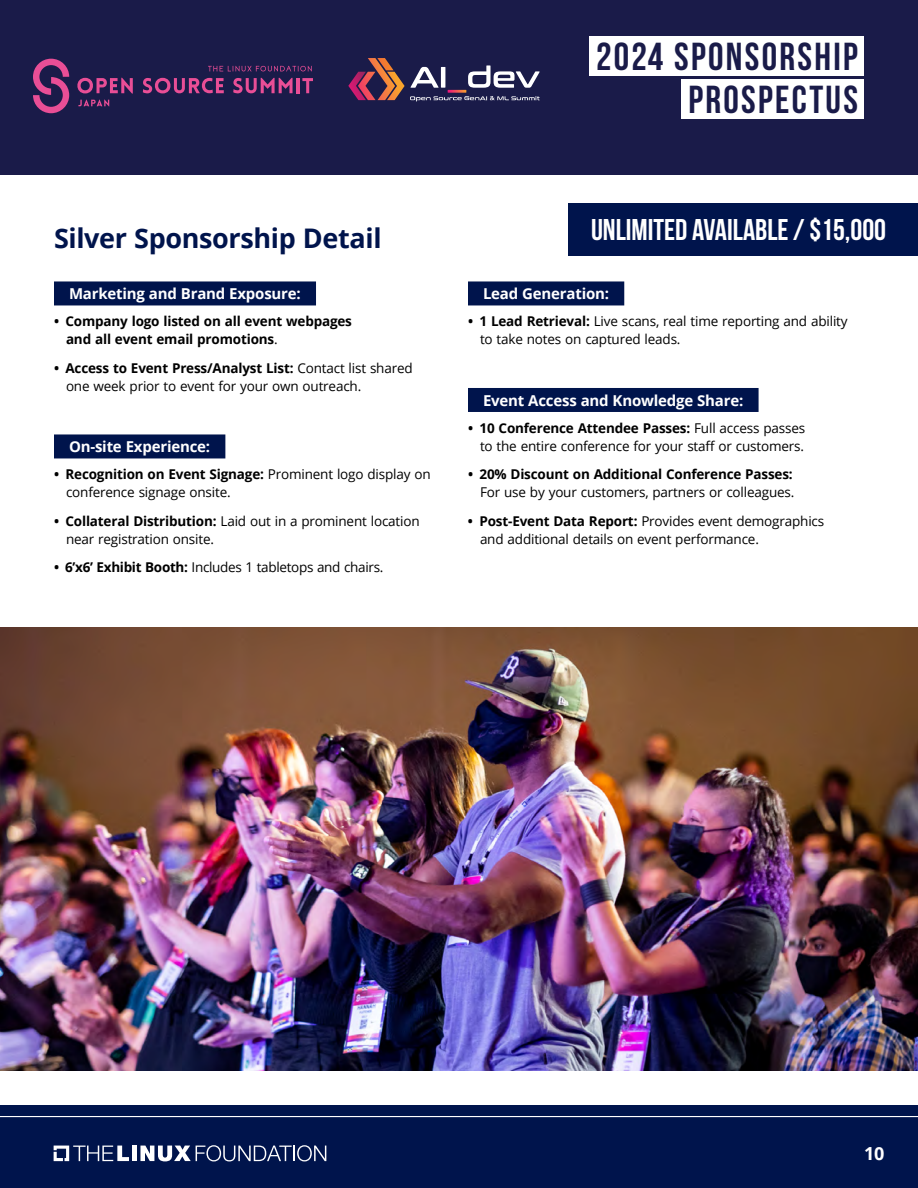
<style>
.page{position:relative;width:918px;height:1188px;background:#fff}
.page>*{position:absolute;margin:0;border:0;box-sizing:border-box;transform-origin:0 0}
.t1{font:39px/43.5px "Bebas Neue";letter-spacing:.06em;color:#1a1b49;text-align:right}
.t2{font:700 30px "Bebas Neue";color:#fff}
.SUB_Bluebell{font:700 27px "Open Sans";letter-spacing:-.015em;color:#00144c}
.t3{font:700 18px "Open Sans";color:#fff}
.Sub___Bar{font:700 15px "Open Sans";letter-spacing:-.015em;color:#fff}
.t4{font:13.5px/18px "Open Sans";letter-spacing:-.015em;color:#000}
.t5{font:700 13.5px/18px "Open Sans";letter-spacing:-.015em;color:#000}
.s1{font-weight:400}
.s2{font-weight:700}
</style>
<div class="page">
<div style="left:0;top:1105px;width:918px;height:83px;background:#00144c"></div>
<div style="left:0;top:0;width:918px;height:175px;background:#1a1b49"></div>
<div style="left:589px;top:36px;width:275px;height:40px;background:#fff"></div>
<div style="left:682px;top:80px;width:182px;height:39px;background:#fff"></div>
<div style="left:132px;top:1146px;width:5px;height:15px;background:#fff"></div>
<svg style="left:140px;top:1145px;width:186px;height:16px"></svg>
<svg style="left:54px;top:1146px;width:75px;height:15px"></svg>
<hr style="left:0;top:1116px;width:918px;height:1px;background:#fff">
<svg style="left:348px;top:58px;width:192px;height:43px"></svg>
<svg style="left:33px;top:59px;width:36px;height:54px"></svg>
<svg style="left:143px;top:78px;width:81px;height:16px"></svg>
<svg style="left:233px;top:78px;width:60px;height:16px"></svg>
<hr style="left:297px;top:78px;width:3px;height:15px;background:#e94e96">
<svg style="left:302px;top:78px;width:11px;height:15px"></svg>
<svg style="left:77px;top:78px;width:56px;height:28px"></svg>
<svg style="left:208px;top:66px;width:104px;height:5px"></svg>
<div style="left:568px;top:203px;width:350px;height:53px;background:#00144c"></div>
<div style="left:54px;top:281px;width:262px;height:24px;background:#00144c"></div>
<div style="left:54px;top:434px;width:171px;height:24px;background:#00144c"></div>
<div style="left:468px;top:281px;width:156px;height:24px;background:#00144c"></div>
<div style="left:468px;top:388px;width:291px;height:24px;background:#00144c"></div>
<img style="left:0;top:627px;width:918px;height:444px">
<h1 class="t1" style="left:596px;top:34px;width:264px">2024 SPONSORSHIP<br>PROSPECTUS</h1>
<p class="SUB_Bluebell" style="left:54px;top:219px;width:329px">Silver Sponsorship Detail</p>
<p class="Sub___Bar" style="left:69px;top:283px;width:233px">Marketing and Brand Exposure:</p>
<p class="t5" style="left:66px;top:312px;width:288px;text-indent:-12px">• Company logo listed on all event webpages and all event email promotions<span class="s1">.</span></p>
<p class="t4" style="left:66px;top:359px;width:348px;text-indent:-12px"><span class="s2">• Access to Event Press/Analyst List:</span> Contact list shared one week prior to event for your own outreach.</p>
<p class="Sub___Bar" style="left:69px;top:436px;width:143px">On-site Experience:</p>
<p class="t4" style="left:66px;top:465px;width:366px;text-indent:-12px"><span class="s2">• Recognition on Event Signage:</span> Prominent logo display on conference signage onsite.</p>
<p class="t4" style="left:66px;top:512px;width:355px;text-indent:-12px"><span class="s2">• Collateral Distribution:</span> Laid out in a prominent location near registration onsite.</p>
<p class="t4" style="left:54px;top:558px;width:331px"><span class="s2">• 6’x6’ Exhibit Booth:</span> Includes 1 tabletops and chairs.</p>
<p class="t2" style="left:591px;top:213px;width:297px">UNLIMITED AVAILABLE / $15,000</p>
<p class="Sub___Bar" style="left:483px;top:283px;width:128px">Lead Generation:</p>
<p class="t4" style="left:480px;top:312px;width:369px;text-indent:-12px"><span class="s2">• 1 Lead Retrieval:</span> Live scans, real time reporting and ability to take notes on captured leads.</p>
<p class="Sub___Bar" style="left:483px;top:390px;width:262px">Event Access and Knowledge Share:</p>
<p class="t4" style="left:468px;top:419px;width:339px;text-align:right"><span class="s2">• 10 Conference Attendee Passes:</span> Full access passes to the entire conference for your staff or customers.</p>
<p class="t4" style="left:468px;top:465px;width:328px;text-align:right"><span class="s2">• 20% Discount on Additional Conference Passes:<br></span>For use by your customers, partners or colleagues.</p>
<p class="t4" style="left:480px;top:512px;width:346px;text-indent:-12px"><span class="s2">• Post-Event Data Report:</span> Provides event demographics and additional details on event performance.</p>
<h3 class="t3" style="left:864px;top:1141px;width:22px">10</h3>
</div>
